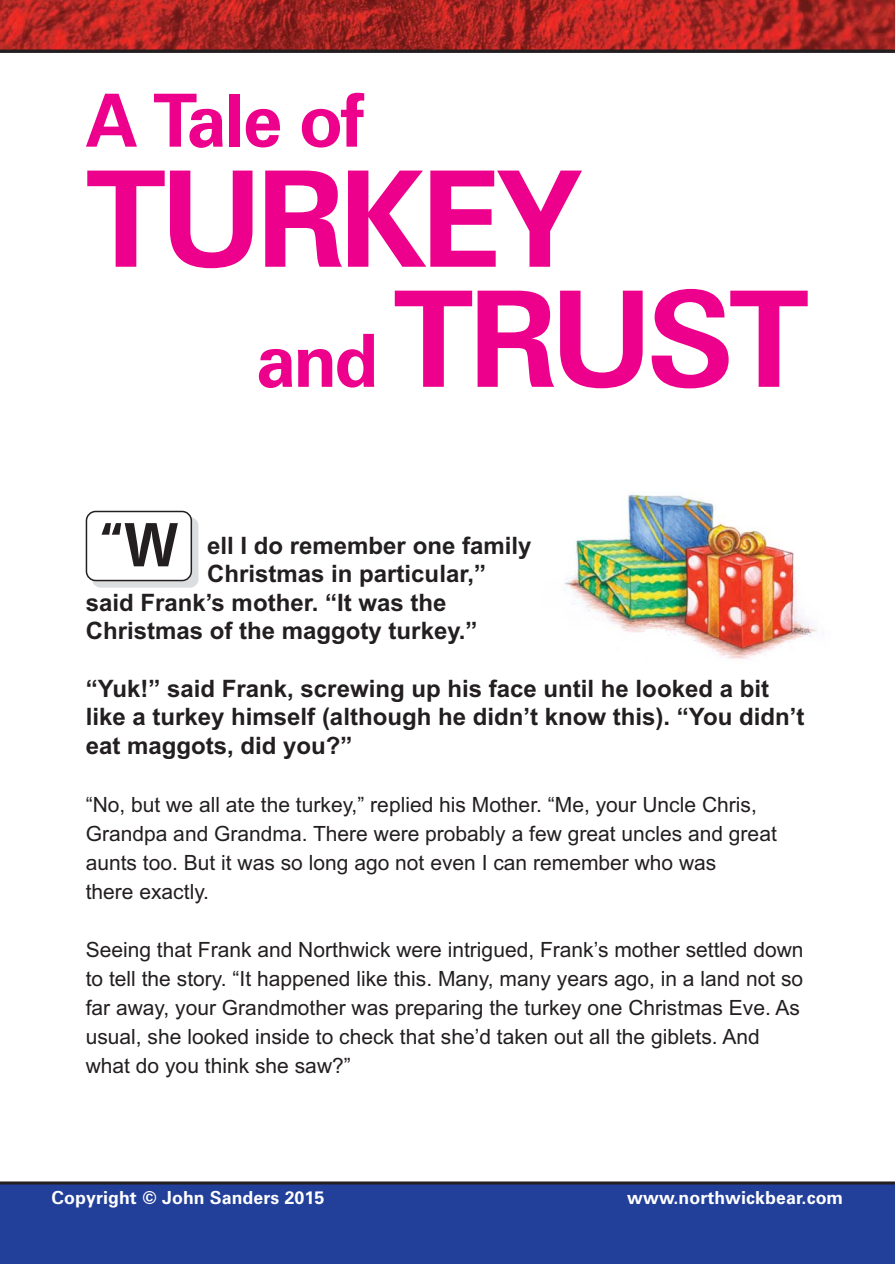
<style>
.page{position:relative;width:895px;height:1264px;background:#fff}
.page>*{position:absolute;margin:0;border:0;box-sizing:border-box;transform-origin:0 0}
.t1{font:700 133.5px/120px "Zurich BT";letter-spacing:-.04em;color:#ec008c}
.t2{font:700 73.5px "Zurich BT";letter-spacing:-.03em;color:#ec008c}
.t3{font:700 condensed 60px "Zurich BT";color:#231f20}
.t4{font:700 24px/28.5px "Arial";color:#231f20}
.t5{font:21px/29px "Arial";color:#231f20}
.t6{font:700 18px "Zurich BT";letter-spacing:.005em;color:#fff}
.s1{font-size:73.5px}
</style>
<div class="page">
<img style="left:0;top:0;width:894px;height:50px">
<div style="left:0;top:1182px;width:894px;height:81px;background:#223f9a"></div>
<hr style="left:0;top:1181px;width:894px;height:3px;background:#231f20">
<hr style="left:0;top:50px;width:894px;height:3px;background:#231f20">
<svg style="left:92px;top:517px;width:106px;height:70px"></svg>
<svg style="left:86px;top:510px;width:106px;height:71px"></svg>
<img style="left:564px;top:492px;width:253px;height:167px">
<h2 class="t2" style="left:86px;top:93px;width:280px">A Tale of</h2>
<h1 class="t1" style="left:256px;top:174px;width:555px;text-indent:-170px">TURKEY<br><span class="s1">and</span> TRUST</h1>
<h3 class="t3" style="left:100px;top:522px;width:80px">“W</h3>
<p class="t4" style="left:207px;top:533px;width:326px">ell I do remember one family</p>
<p class="t4" style="left:207px;top:562px;width:280px">Christmas in particular,”</p>
<p class="t4" style="left:86px;top:590px;width:362px">said Frank’s mother. “It was the</p>
<p class="t4" style="left:86px;top:619px;width:393px">Christmas of the maggoty turkey.”</p>
<p class="t4" style="left:86px;top:676px;width:720px">“Yuk!” said Frank, screwing up his face until he looked a bit like a turkey himself (although he didn’t know this). “You didn’t eat maggots, did you?”</p>
<p class="t5" style="left:86px;top:792px;width:692px">“No, but we all ate the turkey,” replied his Mother. “Me, your Uncle Chris, Grandpa and Grandma. There were probably a few great uncles and great aunts too. But it was so long ago not even I can remember who was<br>there exactly.</p>
<p class="t5" style="left:86px;top:936px;width:719px">Seeing that Frank and Northwick were intrigued, Frank’s mother settled down to tell the story. “It happened like this. Many, many years ago, in a land not so far away, your Grandmother was preparing the turkey one Christmas Eve. As usual, she looked inside to check that she’d taken out all the giblets. And what do you think she saw?”</p>
<p class="t6" style="left:52px;top:1191px;width:274px">Copyright © John Sanders 2015</p>
<p class="t6" style="left:627px;top:1191px;width:217px">www.northwickbear.com</p>
</div>
